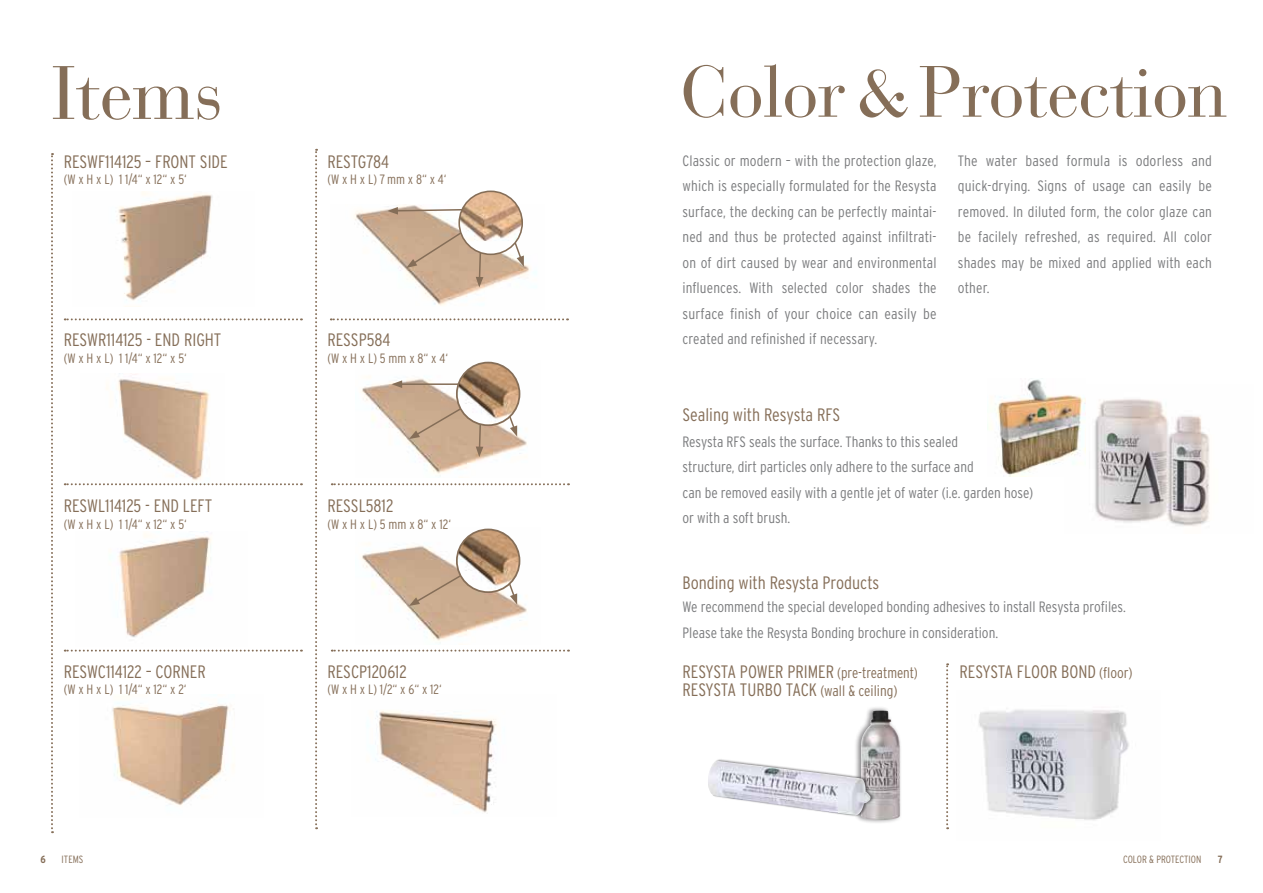
<style>
.page{position:relative;width:1263px;height:893px;background:#fff}
.page>*{position:absolute;margin:0;border:0;box-sizing:border-box;transform-origin:0 0}
.t1{font:75px "Bauer Bodoni Std";letter-spacing:-.01em;color:#856e58}
.t2{font:72px "Bauer Bodoni Std";letter-spacing:-.01em;color:#856e58}
.t3{font:300 condensed 18px "Interstate";color:#856e58}
.t4{font:300 condensed 15px/25.5px "Interstate";color:#7b7c7e;text-align:justify}
.t5{font:300 condensed 15px "Interstate";letter-spacing:-.005em;color:#856e58}
.t6{font:300 condensed 13.5px "Interstate";color:#856e58}
.t7{font:300 condensed 10.5px "Interstate";color:#856e58}
.t8{font:700 condensed 10.5px "Interstate";color:#856e58}
.s1{font-size:18px}
</style>
<div class="page">
<img style="left:978px;top:709px;width:151px;height:112px">
<div style="left:854px;top:706px;width:49px;height:118px;background:#1a171b;opacity:.5"></div>
<img style="left:863px;top:710px;width:16px;height:26px">
<img style="left:354px;top:204px;width:182px;height:102px">
<img style="left:367px;top:710px;width:130px;height:103px">
<img style="left:361px;top:361px;width:166px;height:113px">
<img style="left:361px;top:528px;width:166px;height:113px">
<svg style="left:387px;top:207px;width:76px;height:8px"></svg>
<svg style="left:508px;top:228px;width:16px;height:39px"></svg>
<svg style="left:406px;top:226px;width:77px;height:61px;background:#c8aa8f"></svg>
<img style="left:459px;top:191px;width:63px;height:63px;border-radius:32px">
<div style="left:458px;top:191px;width:65px;height:64px;border:2px solid #856e58;border-radius:50%"></div>
<hr style="left:400px;top:383px;width:73px;height:2px;background:#856e58">
<svg style="left:392px;top:380px;width:10px;height:8px"></svg>
<svg style="left:409px;top:406px;width:56px;height:33px;background:#c5a78b"></svg>
<svg style="left:502px;top:406px;width:15px;height:31px"></svg>
<svg style="left:476px;top:424px;width:7px;height:33px"></svg>
<img style="left:457px;top:363px;width:62px;height:62px;border-radius:31px">
<div style="left:456px;top:362px;width:64px;height:64px;border:2px solid #856e58;border-radius:50%"></div>
<svg style="left:409px;top:572px;width:56px;height:34px;background:#c5a78b"></svg>
<svg style="left:502px;top:573px;width:15px;height:32px"></svg>
<img style="left:457px;top:529px;width:62px;height:63px;border-radius:31px">
<div style="left:456px;top:529px;width:64px;height:64px;border:2px solid #856e58;border-radius:50%"></div>
<img style="left:112px;top:703px;width:122px;height:103px">
<img style="left:106px;top:374px;width:104px;height:107px">
<img style="left:118px;top:531px;width:93px;height:106px">
<img style="left:118px;top:192px;width:95px;height:109px">
<div style="left:708px;top:759px;width:166px;height:58px;background:#1a171b;opacity:.5"></div>
<img style="left:708px;top:761px;width:9px;height:31px">
<img style="left:1085px;top:398px;width:125px;height:129px">
<img style="left:989px;top:379px;width:96px;height:98px">
<svg style="left:315px;top:149px;width:2px;height:680px"></svg>
<svg style="left:946px;top:663px;width:2px;height:166px"></svg>
<svg style="left:51px;top:153px;width:2px;height:680px"></svg>
<svg style="left:65px;top:318px;width:237px;height:2px"></svg>
<svg style="left:65px;top:483px;width:237px;height:2px"></svg>
<svg style="left:65px;top:650px;width:237px;height:2px"></svg>
<svg style="left:332px;top:483px;width:237px;height:2px"></svg>
<svg style="left:332px;top:650px;width:237px;height:2px"></svg>
<svg style="left:331px;top:318px;width:237px;height:2px"></svg>
<h1 class="t1" style="left:51px;top:48px;width:174px">Items</h1>
<h2 class="t2" style="left:680px;top:49px;width:548px">Color &amp; Protection</h2>
<p class="t3" style="left:64px;top:151px;width:108px">RESWF114125 – Front</p>
<p class="t3" style="left:200px;top:151px;width:15px">Side</p>
<p class="t6" style="left:64px;top:172px;width:125px">(W x H x L) 1 1/4“ x 12“ x 5‘</p>
<p class="t3" style="left:64px;top:330px;width:137px">RESWR114125 - End Right</p>
<p class="t6" style="left:64px;top:350px;width:125px">(W x H x L) 1 1/4“ x 12“ x 5‘</p>
<p class="t3" style="left:327px;top:151px;width:63px">RESTG784</p>
<p class="t6" style="left:327px;top:172px;width:121px">(W x H x L) 7 mm x 8“ x 4‘</p>
<p class="t3" style="left:327px;top:330px;width:65px">RESSP584</p>
<p class="t6" style="left:327px;top:350px;width:122px">(W x H x L) 5 mm x 8“ x 4‘</p>
<p class="t4" style="left:682px;top:148px;width:256px">Classic or modern – with the protection glaze, which is especially formulated for the Resysta surface, the decking can be perfectly maintai&shy;ned and thus be protected against infiltrati&shy;on of dirt caused by wear and environmental influences. With selected color shades the surface finish of your choice can easily be created and refinished if necessary.</p>
<p class="t4" style="left:958px;top:148px;width:256px">The water based formula is odorless and quick-drying. Signs of usage can easily be removed. In diluted form, the color glaze can be facilely refreshed, as required. All color shades may be mixed and applied with each other.</p>
<p class="t3" style="left:682px;top:404px;width:159px">Sealing with Resysta RFS</p>
<p class="t3" style="left:64px;top:496px;width:135px">RESWL114125 - End Left</p>
<p class="t6" style="left:64px;top:516px;width:125px">(W x H x L) 1 1/4“ x 12“ x 5‘</p>
<p class="t3" style="left:327px;top:496px;width:68px">RESsl5812</p>
<p class="t6" style="left:327px;top:516px;width:125px">(W x H x L) 5 mm x 8“ x 12‘</p>
<p class="t4" style="left:682px;top:428px;width:352px;text-align:left">Resysta RFS seals the surface. Thanks to this sealed<br>structure, dirt particles only adhere to the surface and<br>can be removed easily with a gentle jet of water (i.e. garden hose) or with a soft brush.</p>
<p class="t3" style="left:682px;top:572px;width:198px">Bonding with Resysta Products</p>
<p class="t4" style="left:682px;top:594px;width:445px">We recommend the special developed bonding adhesives to install Resysta profiles.<br>Please take the Resysta Bonding brochure in consideration.</p>
<p class="t3" style="left:64px;top:661px;width:109px">RESWC114122 – Corner</p>
<p class="t6" style="left:64px;top:682px;width:124px">(W x H x L) 1 1/4“ x 12“ x 2‘</p>
<p class="t3" style="left:327px;top:661px;width:81px">RESCP120612</p>
<p class="t6" style="left:327px;top:682px;width:116px">(W x H x L) 1/2“ x 6“ x 12‘</p>
<p class="t3" style="left:682px;top:661px;width:17px">Resysta</p>
<p class="t3" style="left:740px;top:661px;width:18px">Power</p>
<p class="t3" style="left:787px;top:661px;width:17px">Primer</p>
<p class="t5" style="left:837px;top:664px;width:82px">(pre-treatment)</p>
<p class="t3" style="left:682px;top:679px;width:17px">Resysta</p>
<p class="t3" style="left:740px;top:679px;width:17px">Turbo</p>
<p class="t5" style="left:786px;top:682px;width:113px"><span class="s1">Tack</span> (wall &amp; ceiling)</p>
<p class="t3" style="left:959px;top:661px;width:17px">Resysta</p>
<p class="t3" style="left:1017px;top:661px;width:17px">Floor</p>
<p class="t5" style="left:1061px;top:664px;width:73px"><span class="s1">Bond</span> (floor)</p>
<p class="t8" style="left:40px;top:853px;width:7px">6</p>
<p class="t8" style="left:1218px;top:853px;width:6px">7</p>
<p class="t7" style="left:62px;top:854px;width:23px">ITEMS</p>
<p class="t7" style="left:1123px;top:854px;width:80px">COLOR &amp; PROTECTION</p>
</div>
